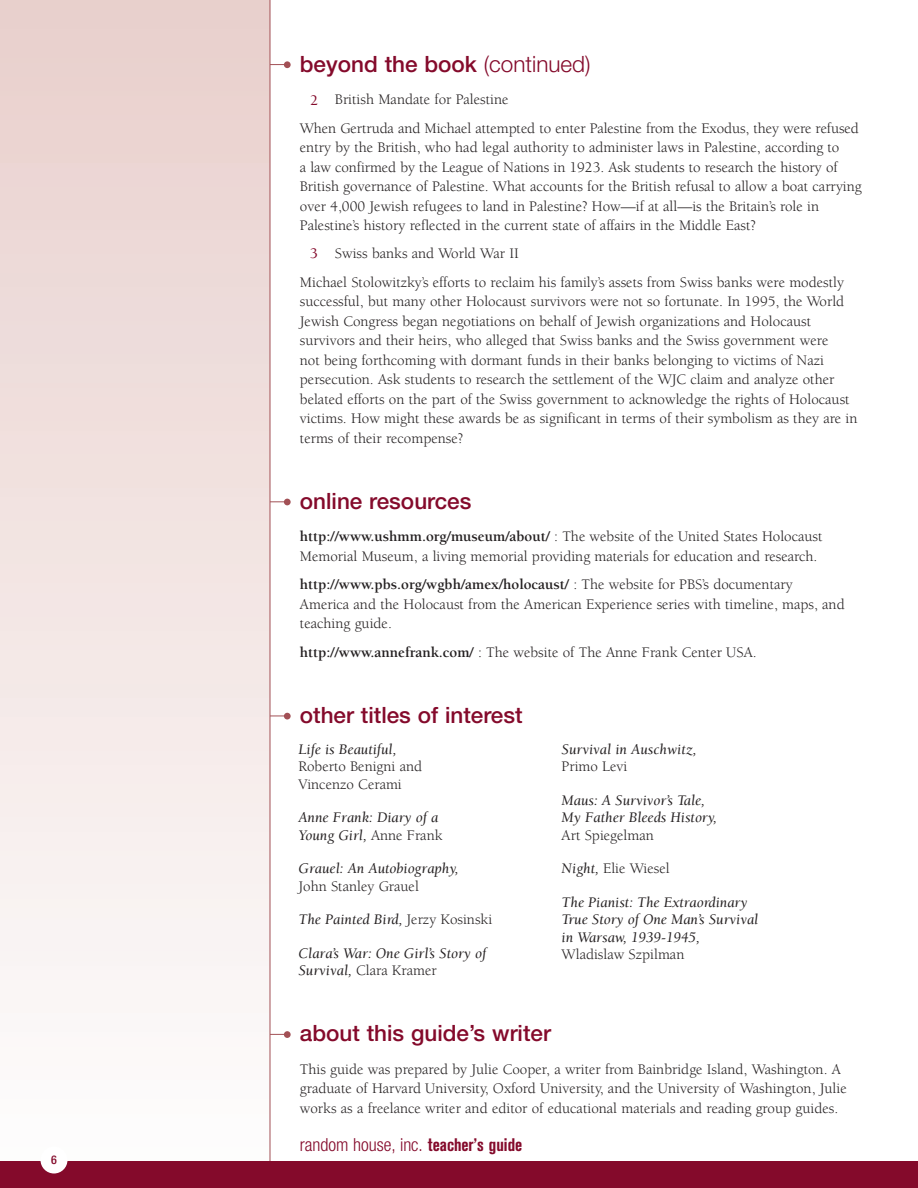
<style>
.page{position:relative;width:918px;height:1188px;background:#fff}
.page>*{position:absolute;margin:0;border:0;box-sizing:border-box;transform-origin:0 0}
.t1{font:500 22.5px "Helvetica Neue";color:#840a2b}
.t2{font:300 condensed 18px "Helvetica Neue";color:#840a2b}
.t3{font:15px/19.5px "Berkeley";color:#231f20}
.t4{font:italic 15px/17.2px "Berkeley";color:#231f20}
.t5{font:500 condensed 12px "Helvetica Neue";color:#840a2b}
.s1{font-weight:300}
.s2{font-weight:500;color:#840a2b}
.s3{font-weight:700}
.s4{font-style:normal}
.s5{font-style:italic}
.s6{font-family:"Akzidenz Grotesk BE";font-weight:700}
</style>
<div class="page">
<hr style="left:233px;top:64px;width:54px;height:1px;background:#a25055">
<div style="left:284px;top:61px;width:7px;height:7px;background:#a25055;border-radius:50%"></div>
<hr style="left:233px;top:716px;width:54px;height:1px;background:#a25055">
<div style="left:284px;top:713px;width:7px;height:7px;background:#a25055;border-radius:50%"></div>
<hr style="left:233px;top:1034px;width:54px;height:1px;background:#a25055">
<div style="left:284px;top:1031px;width:7px;height:7px;background:#a25055;border-radius:50%"></div>
<hr style="left:233px;top:501px;width:54px;height:1px;background:#a25055">
<div style="left:284px;top:499px;width:7px;height:6px;background:#a25055;border-radius:50%"></div>
<div style="left:0;top:0;width:270px;height:1188px;background:linear-gradient(to bottom,#e8cfcc,#fefdfd)"></div>
<hr style="left:270px;top:0;width:1px;height:1185px;background:#a25055">
<div style="left:0;top:1161px;width:918px;height:27px;background:#840a2b"></div>
<div style="left:40px;top:1146px;width:28px;height:27px;background:#fff;border-radius:50%"></div>
<p class="t5" style="left:51px;top:1155px;width:7px">6</p>
<h1 class="t1" style="left:300px;top:55px;width:292px">beyond the book <span class="s1">(continued)</span></h1>
<p class="t3" style="left:300px;top:86px;width:560px;line-height:28.7px;text-indent:10px"><span class="s2">2</span> British Mandate for Palestine<br>When Gertruda and Michael attempted to enter Palestine from the Exodus, they were refused</p>
<p class="t3" style="left:300px;top:139px;width:563px">entry by the British, who had legal authority to administer laws in Palestine, according to<br>a law confirmed by the League of Nations in 1923. Ask students to research the history of British governance of Palestine. What accounts for the British refusal to allow a boat carrying over 4,000 Jewish refugees to land in Palestine? How—if at all—is the Britain’s role in Palestine’s history reflected in the current state of affairs in the Middle East?</p>
<p class="t3" style="left:300px;top:240px;width:546px;line-height:28.7px;text-indent:10px"><span class="s2">3</span> Swiss banks and World War II<br>Michael Stolowitzky’s efforts to reclaim his family’s assets from Swiss banks were modestly</p>
<p class="t3" style="left:300px;top:293px;width:559px">successful, but many other Holocaust survivors were not so fortunate. In 1995, the World Jewish Congress began negotiations on behalf of Jewish organizations and Holocaust survivors and their heirs, who alleged that Swiss banks and the Swiss government were<br>not being forthcoming with dormant funds in their banks belonging to victims of Nazi persecution. Ask students to research the settlement of the WJC claim and analyze other belated efforts on the part of the Swiss government to acknowledge the rights of Holocaust victims. How might these awards be as significant in terms of their symbolism as they are in terms of their recompense?</p>
<h1 class="t1" style="left:300px;top:493px;width:173px">online resources</h1>
<p class="t3" style="left:300px;top:528px;width:524px"><span class="s3">http://www.ushmm.org/museum/about/</span> : The website of the United States Holocaust<br>Memorial Museum, a living memorial providing materials for education and research.</p>
<p class="t3" style="left:300px;top:576px;width:546px"><span class="s3">http://www.pbs.org/wgbh/amex/holocaust/</span> : The website for PBS’s documentary<br>America and the Holocaust from the American Experience series with timeline, maps, and teaching guide.</p>
<p class="t3" style="left:300px;top:644px;width:458px"><span class="s3">http://www.annefrank.com/</span> : The website of The Anne Frank Center USA.</p>
<h1 class="t1" style="left:300px;top:707px;width:224px">other titles of interest</h1>
<p class="t4" style="left:298px;top:742px;width:100px">Life is Beautiful,</p>
<p class="t3" style="left:298px;top:759px;width:125px;line-height:17.2px">Roberto Benigni and<br>Vincenzo Cerami</p>
<p class="t4" style="left:298px;top:810px;width:146px">Anne Frank: Diary of a<br>Young Girl, <span class="s4">Anne Frank</span></p>
<p class="t4" style="left:298px;top:861px;width:162px">Grauel: An Autobiography,</p>
<p class="t3" style="left:298px;top:877px;width:122px">John Stanley Grauel</p>
<p class="t4" style="left:298px;top:912px;width:195px">The Painted Bird, <span class="s4">Jerzy Kosinski</span></p>
<p class="t4" style="left:298px;top:946px;width:189px">Clara’s War: One Girl’s Story of<br>Survival, <span class="s4">Clara Kramer</span></p>
<p class="t4" style="left:562px;top:742px;width:137px">Survival in Auschwitz,</p>
<p class="t3" style="left:562px;top:758px;width:67px">Primo Levi</p>
<p class="t4" style="left:562px;top:793px;width:157px">Maus: A Survivor’s Tale,<br>My Father Bleeds History,</p>
<p class="t3" style="left:562px;top:826px;width:94px">Art Spiegelman</p>
<p class="t3" style="left:562px;top:860px;width:110px"><span class="s5">Night,</span> Elie Wiesel</p>
<p class="t4" style="left:562px;top:895px;width:198px">The Pianist: The Extraordinary<br>True Story of One Man’s Survival in Warsaw, 1939-1945,</p>
<p class="t3" style="left:562px;top:946px;width:124px">Wladislaw Szpilman</p>
<h1 class="t1" style="left:300px;top:1025px;width:253px">about this guide’s writer</h1>
<p class="t3" style="left:300px;top:1061px;width:548px">This guide was prepared by Julie Cooper, a writer from Bainbridge Island, Washington. A graduate of Harvard University, Oxford University, and the University of Washington, Julie works as a freelance writer and editor of educational materials and reading group guides.</p>
<p class="t2" style="left:300px;top:1138px;width:224px">random house, inc. <span class="s6">teacher’s guide</span></p>
</div>
